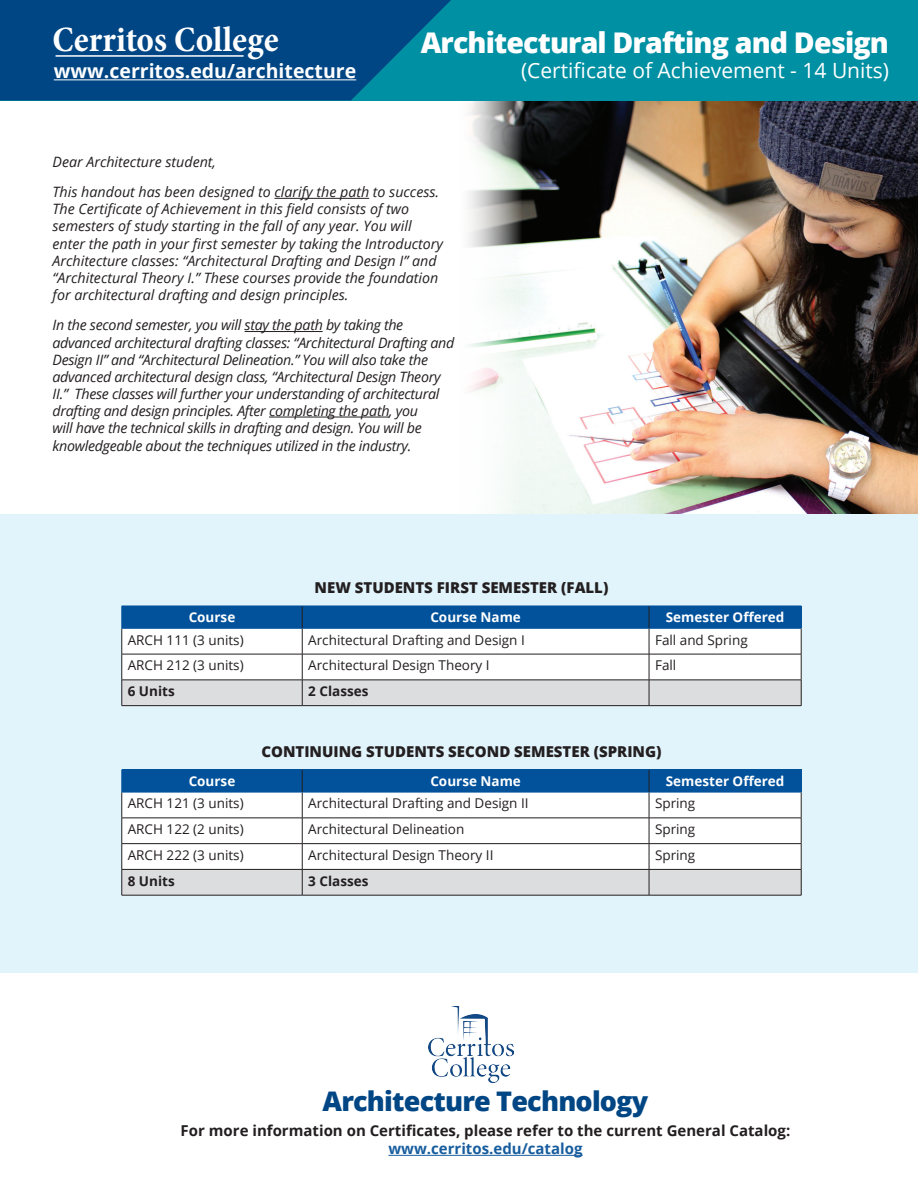
<style>
.page{position:relative;width:918px;height:1188px;background:#fff}
.page>*{position:absolute;margin:0;border:0;box-sizing:border-box;transform-origin:0 0}
.t1{font:700 condensed 36px "Minion Pro";color:#fff}
.t2{font:800 28.5px "Open Sans";letter-spacing:-.03em;color:#fff}
.t3{font:800 27px "Open Sans";letter-spacing:-.03em;color:#004684}
.t4{font:21px "Open Sans";color:#fff}
.t5{font:700 19.5px "Open Sans";color:#fff}
.t6{font:700 15px "Open Sans";color:#231f20}
.t7{font:800 15px "Open Sans";color:#231f20}
.t8{font:700 15px "Open Sans";color:#175d9e}
.t9{font:italic 14.25px/17.2px "Open Sans";letter-spacing:-.02em;color:#231f20}
.t10{font:italic 14.25px/17.1px "Open Sans";color:#231f20}
.t11{font:13.5px "Open Sans";color:#231f20}
.t12{font:700 13.5px "Open Sans";color:#fff}
.t13{font:700 13.5px "Open Sans";color:#231f20}
</style>
<div class="page">
<img style="left:455px;top:100px;width:463px;height:414px">
<div style="left:0;top:514px;width:918px;height:459px;background:#e1f4fc"></div>
<hr style="left:274px;top:198px;width:95px;height:1px;background:#231f20">
<hr style="left:245px;top:331px;width:78px;height:1px;background:#231f20">
<hr style="left:269px;top:417px;width:120px;height:1px;background:#231f20">
<div style="left:122px;top:606px;width:180px;height:22px;background:#01519b"></div>
<div style="left:302px;top:606px;width:347px;height:22px;background:#01519b"></div>
<div style="left:649px;top:606px;width:152px;height:22px;background:#01519b"></div>
<div style="left:122px;top:628px;width:180px;height:26px;background:#fff"></div>
<div style="left:302px;top:628px;width:347px;height:26px;background:#fff"></div>
<div style="left:649px;top:628px;width:152px;height:26px;background:#fff"></div>
<div style="left:122px;top:654px;width:180px;height:26px;background:#fff"></div>
<div style="left:302px;top:654px;width:347px;height:26px;background:#fff"></div>
<div style="left:649px;top:654px;width:152px;height:26px;background:#fff"></div>
<div style="left:122px;top:680px;width:180px;height:26px;background:#dcdddf"></div>
<div style="left:302px;top:680px;width:347px;height:26px;background:#dcdddf"></div>
<div style="left:649px;top:680px;width:152px;height:26px;background:#dcdddf"></div>
<hr style="left:122px;top:654px;width:180px;height:1px;background:#231f20">
<hr style="left:302px;top:654px;width:347px;height:1px;background:#231f20">
<hr style="left:649px;top:654px;width:152px;height:1px;background:#231f20">
<hr style="left:122px;top:680px;width:180px;height:1px;background:#231f20">
<hr style="left:302px;top:680px;width:347px;height:1px;background:#231f20">
<hr style="left:649px;top:680px;width:152px;height:1px;background:#231f20">
<hr style="left:122px;top:705px;width:180px;height:1px;background:#231f20">
<hr style="left:302px;top:705px;width:347px;height:1px;background:#231f20">
<hr style="left:649px;top:705px;width:152px;height:1px;background:#231f20">
<svg style="left:122px;top:629px;width:1px;height:76px"></svg>
<svg style="left:801px;top:606px;width:1px;height:99px"></svg>
<hr style="left:122px;top:628px;width:180px;height:1px;background:#01519b">
<hr style="left:302px;top:628px;width:347px;height:1px;background:#01519b">
<hr style="left:649px;top:628px;width:152px;height:1px;background:#01519b">
<svg style="left:302px;top:606px;width:1px;height:99px"></svg>
<svg style="left:649px;top:606px;width:1px;height:99px"></svg>
<div style="left:122px;top:770px;width:180px;height:22px;background:#01519b"></div>
<div style="left:302px;top:770px;width:347px;height:22px;background:#01519b"></div>
<div style="left:649px;top:770px;width:152px;height:22px;background:#01519b"></div>
<div style="left:122px;top:792px;width:180px;height:26px;background:#fff"></div>
<div style="left:302px;top:792px;width:347px;height:26px;background:#fff"></div>
<div style="left:649px;top:792px;width:152px;height:26px;background:#fff"></div>
<div style="left:122px;top:818px;width:180px;height:26px;background:#fff"></div>
<div style="left:302px;top:818px;width:347px;height:26px;background:#fff"></div>
<div style="left:649px;top:818px;width:152px;height:26px;background:#fff"></div>
<div style="left:122px;top:844px;width:180px;height:25px;background:#fff"></div>
<div style="left:302px;top:844px;width:347px;height:25px;background:#fff"></div>
<div style="left:649px;top:844px;width:152px;height:25px;background:#fff"></div>
<div style="left:122px;top:869px;width:180px;height:26px;background:#dcdddf"></div>
<div style="left:302px;top:869px;width:347px;height:26px;background:#dcdddf"></div>
<div style="left:649px;top:869px;width:152px;height:26px;background:#dcdddf"></div>
<hr style="left:122px;top:818px;width:180px;height:1px;background:#231f20">
<hr style="left:302px;top:818px;width:347px;height:1px;background:#231f20">
<hr style="left:649px;top:818px;width:152px;height:1px;background:#231f20">
<hr style="left:122px;top:843px;width:180px;height:1px;background:#231f20">
<hr style="left:302px;top:843px;width:347px;height:1px;background:#231f20">
<hr style="left:649px;top:843px;width:152px;height:1px;background:#231f20">
<hr style="left:122px;top:869px;width:180px;height:1px;background:#231f20">
<hr style="left:302px;top:869px;width:347px;height:1px;background:#231f20">
<hr style="left:649px;top:869px;width:152px;height:1px;background:#231f20">
<hr style="left:122px;top:895px;width:180px;height:1px;background:#231f20">
<hr style="left:302px;top:895px;width:347px;height:1px;background:#231f20">
<hr style="left:649px;top:895px;width:152px;height:1px;background:#231f20">
<svg style="left:122px;top:793px;width:1px;height:102px"></svg>
<svg style="left:801px;top:770px;width:1px;height:125px"></svg>
<hr style="left:122px;top:792px;width:180px;height:1px;background:#01519b">
<hr style="left:302px;top:792px;width:347px;height:1px;background:#01519b">
<hr style="left:649px;top:792px;width:152px;height:1px;background:#01519b">
<svg style="left:302px;top:770px;width:1px;height:125px"></svg>
<svg style="left:649px;top:770px;width:1px;height:125px"></svg>
<hr style="left:388px;top:1155px;width:195px;height:1px;background:#175d9e">
<div style="left:0;top:0;width:918px;height:100px;background:#0090a3"></div>
<svg style="left:0;top:0;width:451px;height:100px;background:#004e87"></svg>
<hr style="left:56px;top:55px;width:188px;height:2px;background:#fff">
<hr style="left:54px;top:79px;width:302px;height:1px;background:#fff">
<img style="left:429px;top:1006px;width:85px;height:76px">
<p class="t1" style="left:53px;top:15px;width:228px">Cerritos College</p>
<p class="t5" style="left:54px;top:58px;width:304px">www.cerritos.edu/architecture</p>
<p class="t2" style="left:421px;top:21px;width:470px">Architectural Drafting and Design</p>
<p class="t4" style="left:521px;top:56px;width:370px">(Certificate of Achievement - 14 Units)</p>
<p class="t10" style="left:53px;top:153px;width:165px">Dear Architecture student,</p>
<p class="t10" style="left:53px;top:183px;width:388px">This handout has been designed to clarify the path to success.</p>
<p class="t10" style="left:53px;top:200px;width:392px">The Certificate of Achievement in this field consists of two semesters of study starting in the fall of any year. You will enter the path in your first semester by taking the Introductory Architecture classes: “Architectural Drafting and Design I” and “Architectural Theory I.” These courses provide the foundation for architectural drafting and design principles.</p>
<p class="t9" style="left:53px;top:316px;width:403px">In the second semester, you will stay the path by taking the advanced architectural drafting classes: “Architectural Drafting and Design II” and “Architectural Delineation.” You will also take the advanced architectural design class, “Architectural Design Theory II.” These classes will further your understanding of architectural drafting and design principles. After completing the path, you<br>will have the technical skills in drafting and design. You will be knowledgeable about the techniques utilized in the industry.</p>
<p class="t7" style="left:315px;top:576px;width:295px">NEW STUDENTS FIRST SEMESTER (FALL)</p>
<p class="t12" style="left:189px;top:608px;width:48px">Course</p>
<p class="t12" style="left:430px;top:608px;width:92px">Course Name</p>
<p class="t12" style="left:666px;top:608px;width:120px">Semester Offered</p>
<p class="t11" style="left:128px;top:631px;width:117px">ARCH 111 (3 units)</p>
<p class="t11" style="left:308px;top:631px;width:218px">Architectural Drafting and Design I</p>
<p class="t11" style="left:655px;top:631px;width:94px">Fall and Spring</p>
<p class="t11" style="left:128px;top:656px;width:117px">ARCH 212 (3 units)</p>
<p class="t11" style="left:308px;top:656px;width:183px">Architectural Design Theory I</p>
<p class="t11" style="left:655px;top:656px;width:23px">Fall</p>
<p class="t13" style="left:128px;top:682px;width:48px">6 Units</p>
<p class="t13" style="left:308px;top:682px;width:62px">2 Classes</p>
<p class="t7" style="left:261px;top:740px;width:402px">CONTINUING STUDENTS SECOND SEMESTER (SPRING)</p>
<p class="t12" style="left:189px;top:772px;width:48px">Course</p>
<p class="t12" style="left:430px;top:772px;width:92px">Course Name</p>
<p class="t12" style="left:666px;top:772px;width:120px">Semester Offered</p>
<p class="t11" style="left:128px;top:794px;width:117px">ARCH 121 (3 units)</p>
<p class="t11" style="left:308px;top:794px;width:222px">Architectural Drafting and Design II</p>
<p class="t11" style="left:655px;top:794px;width:42px">Spring</p>
<p class="t11" style="left:128px;top:820px;width:117px">ARCH 122 (2 units)</p>
<p class="t11" style="left:308px;top:820px;width:158px">Architectural Delineation</p>
<p class="t11" style="left:655px;top:820px;width:42px">Spring</p>
<p class="t11" style="left:128px;top:846px;width:117px">ARCH 222 (3 units)</p>
<p class="t11" style="left:308px;top:846px;width:187px">Architectural Design Theory II</p>
<p class="t11" style="left:655px;top:846px;width:42px">Spring</p>
<p class="t13" style="left:128px;top:871px;width:48px">8 Units</p>
<p class="t13" style="left:308px;top:871px;width:62px">3 Classes</p>
<p class="t3" style="left:323px;top:1081px;width:327px">Architecture Technology</p>
<p class="t6" style="left:181px;top:1120px;width:611px">For more information on Certificates, please refer to the current General Catalog:</p>
<p class="t8" style="left:388px;top:1138px;width:196px">www.cerritos.edu/catalog</p>
</div>
